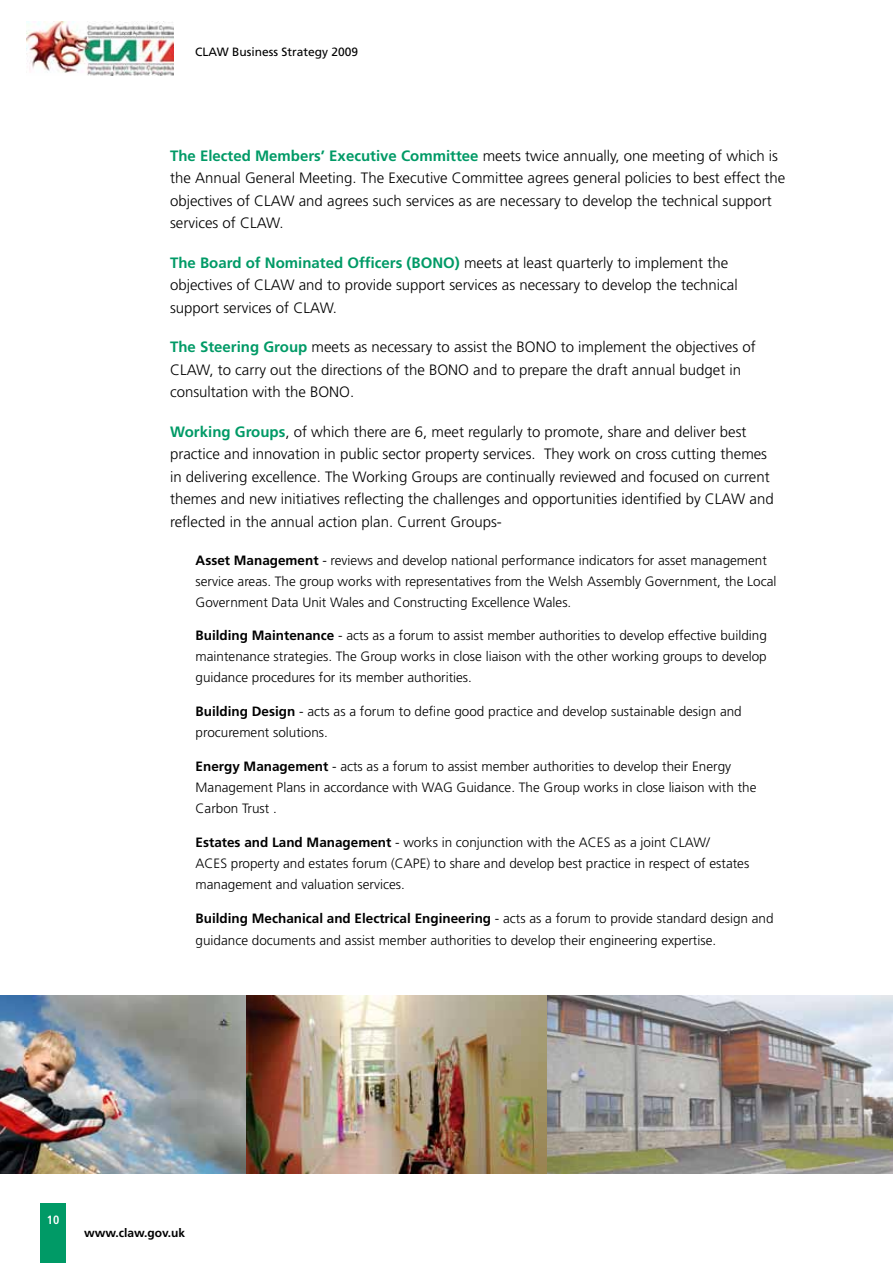
<style>
.page{position:relative;width:893px;height:1263px;background:#fff}
.page>*{position:absolute;margin:0;border:0;box-sizing:border-box;transform-origin:0 0}
.t1{font:300 15px/22.5px "Frutiger";color:#000}
.t2{font:300 13.5px/21px "Frutiger";color:#000}
.t3{font:12px "Frutiger";color:#000}
.t4{font:700 12px "Frutiger";color:#000}
.t5{font:700 condensed 12px "Frutiger";color:#fff}
.s1{font-weight:700;color:#009a66}
.s2{font-weight:700}
</style>
<div class="page">
<div style="left:40px;top:1203px;width:26px;height:60px;background:#009a66"></div>
<img style="left:27px;top:21px;width:146px;height:55px">
<img style="left:0;top:995px;width:893px;height:179px">
<p class="t3" style="left:195px;top:45px;width:165px">CLAW Business Strategy 2009</p>
<p class="t1" style="left:170px;top:144px;width:617px"><span class="s1">The Elected Members’ Executive Committee</span> meets twice annually, one meeting of which is the Annual General Meeting. The Executive Committee agrees general policies to best effect the objectives of CLAW and agrees such services as are necessary to develop the technical support services of CLAW.</p>
<p class="t1" style="left:170px;top:251px;width:569px"><span class="s1">The Board of Nominated Officers (BONO)</span> meets at least quarterly to implement the objectives of CLAW and to provide support services as necessary to develop the technical support services of CLAW.</p>
<p class="t1" style="left:170px;top:336px;width:587px"><span class="s1">The Steering Group</span> meets as necessary to assist the BONO to implement the objectives of<br>CLAW, to carry out the directions of the BONO and to prepare the draft annual budget in consultation with the BONO.</p>
<p class="t1" style="left:170px;top:420px;width:605px"><span class="s1">Working Groups</span>, of which there are 6, meet regularly to promote, share and deliver best practice and innovation in public sector property services. They work on cross cutting themes in delivering excellence. The Working Groups are continually reviewed and focused on current themes and new initiatives reflecting the challenges and opportunities identified by CLAW and reflected in the annual action plan. Current Groups-</p>
<p class="t2" style="left:196px;top:549px;width:582px"><span class="s2">Asset Management</span> - reviews and develop national performance indicators for asset management service areas. The group works with representatives from the Welsh Assembly Government, the Local<br>Government Data Unit Wales and Constructing Excellence Wales.</p>
<p class="t2" style="left:196px;top:625px;width:573px;text-align:justify"><span class="s2">Building Maintenance</span> - acts as a forum to assist member authorities to develop effective building maintenance strategies. The Group works in close liaison with the other working groups to develop guidance procedures for its member authorities.</p>
<p class="t2" style="left:196px;top:701px;width:548px"><span class="s2">Building Design</span> - acts as a forum to define good practice and develop sustainable design and procurement solutions.</p>
<p class="t2" style="left:196px;top:756px;width:562px"><span class="s2">Energy Management</span> - acts as a forum to assist member authorities to develop their Energy<br>Management Plans in accordance with WAG Guidance. The Group works in close liaison with the<br>Carbon Trust .</p>
<p class="t2" style="left:196px;top:831px;width:555px"><span class="s2">Estates and Land Management</span> - works in conjunction with the ACES as a joint CLAW/<br>ACES property and estates forum (CAPE) to share and develop best practice in respect of estates management and valuation services.</p>
<p class="t2" style="left:196px;top:906px;width:579px;line-height:22.5px"><span class="s2">Building Mechanical and Electrical Engineering</span> - acts as a forum to provide standard design and guidance documents and assist member authorities to develop their engineering expertise.</p>
<p class="t5" style="left:47px;top:1212px;width:14px">10</p>
<p class="t4" style="left:84px;top:1225px;width:103px">www.claw.gov.uk</p>
</div>
